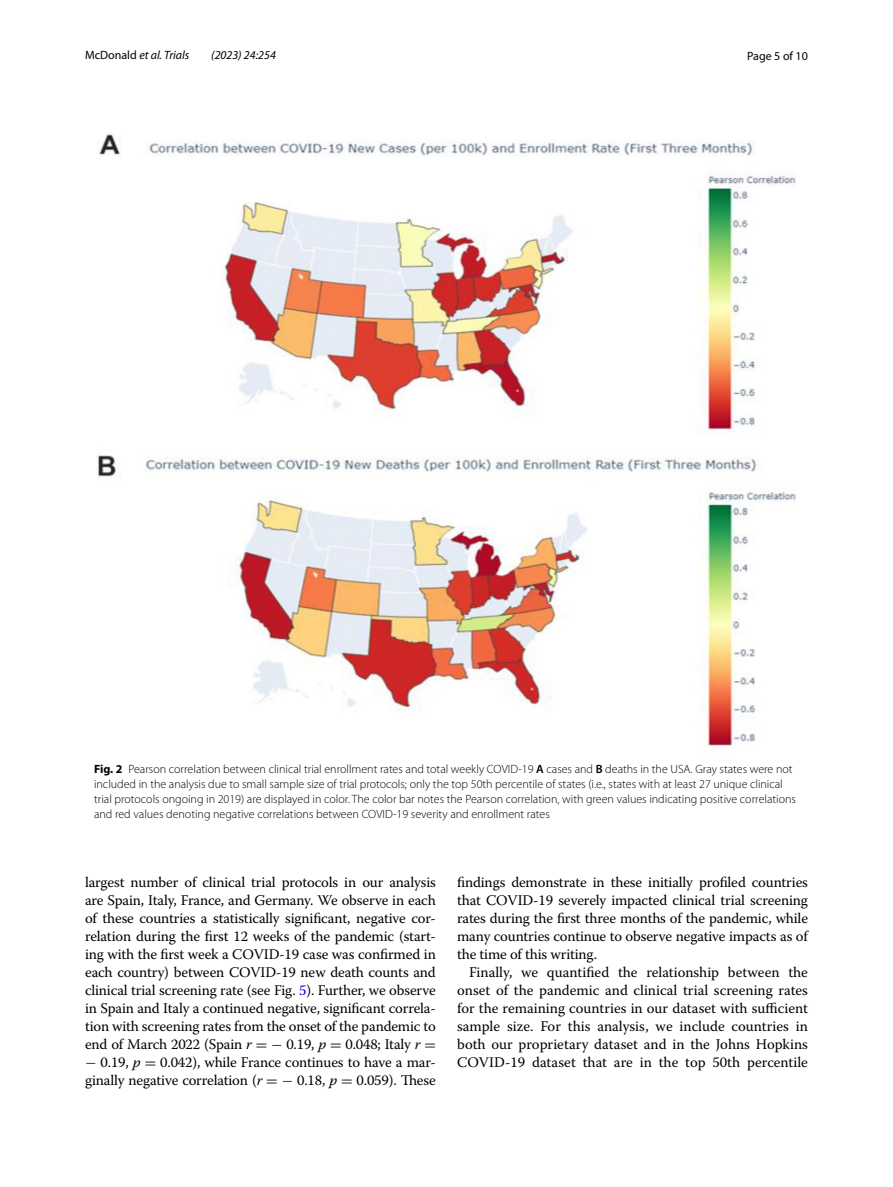
<style>
.page{position:relative;width:893px;height:1187px;background:#fff}
.page>*{position:absolute;margin:0;border:0;box-sizing:border-box;transform-origin:0 0}
.t1{font:14.7px/18px "Warnock Pro";letter-spacing:-.01em;color:#000;text-align:justify}
.t2{font:300 12px/15px "Myriad Pro";color:#000}
.t3{font:italic 12px "Myriad Pro";color:#000}
.t4{font:12px "Myriad Pro";color:#000}
.s1{font-style:normal}
.s2{font-weight:700}
.s3{font-weight:600}
.s4{color:#00f}
.s5{font-family:"Warnock Pro It 2"}
.s6{font-family:"MTSY"}
</style>
<div class="page">
<img style="left:97px;top:133px;width:699px;height:624px">
<p class="t3" style="left:85px;top:48px;width:106px"><span class="s1">McDonald</span> et al. Trials</p>
<p class="t3" style="left:211px;top:48px;width:66px">(2023) 24:254</p>
<p class="t4" style="left:747px;top:48px;width:62px">Page 5 of 10</p>
<p class="t2" style="left:94px;top:761px;width:703px"><span class="s2">Fig. 2</span> Pearson correlation between clinical trial enrollment rates and total weekly COVID-19 <span class="s3">A</span> cases and <span class="s3">B</span> deaths in the USA. Gray states were not included in the analysis due to small sample size of trial protocols; only the top 50th percentile of states (i.e., states with at least 27 unique clinical trial protocols ongoing in 2019) are displayed in color. The color bar notes the Pearson correlation, with green values indicating positive correlations and red values denoting negative correlations between COVID-19 severity and enrollment rates</p>
<p class="t1" style="left:85px;top:873px;width:352px">largest number of clinical trial protocols in our analysis are Spain, Italy, France, and Germany. We observe in each of these countries a statistically significant, negative cor&shy;relation during the first 12 weeks of the pandemic (start&shy;ing with the first week a COVID-19 case was confirmed in each country) between COVID-19 new death counts and clinical trial screening rate (see Fig. <span class="s4">5</span>). Further, we observe in Spain and Italy a continued negative, significant correla&shy;tion with screening rates from the onset of the pandemic to end of March 2022 (Spain <span class="s5">r</span> <span class="s6">= −</span> 0.19, <span class="s5">p</span> <span class="s6">=</span> 0.048; Italy <span class="s5">r</span> <span class="s6">= −</span> 0.19, <span class="s5">p</span> <span class="s6">=</span> 0.042), while France continues to have a mar&shy;ginally negative correlation (<span class="s5">r</span> <span class="s6">= −</span> 0.18, <span class="s5">p</span> <span class="s6">=</span> 0.059). These</p>
<p class="t1" style="left:457px;top:873px;width:352px">findings demonstrate in these initially profiled countries that COVID-19 severely impacted clinical trial screening rates during the first three months of the pandemic, while many countries continue to observe negative impacts as of the time of this writing.</p>
<p class="t1" style="left:457px;top:963px;width:352px;text-indent:12px">Finally, we quantified the relationship between the onset of the pandemic and clinical trial screening rates for the remaining countries in our dataset with sufficient sample size. For this analysis, we include countries in both our proprietary dataset and in the Johns Hopkins COVID-19 dataset that are in the top 50th percentile</p>
</div>
